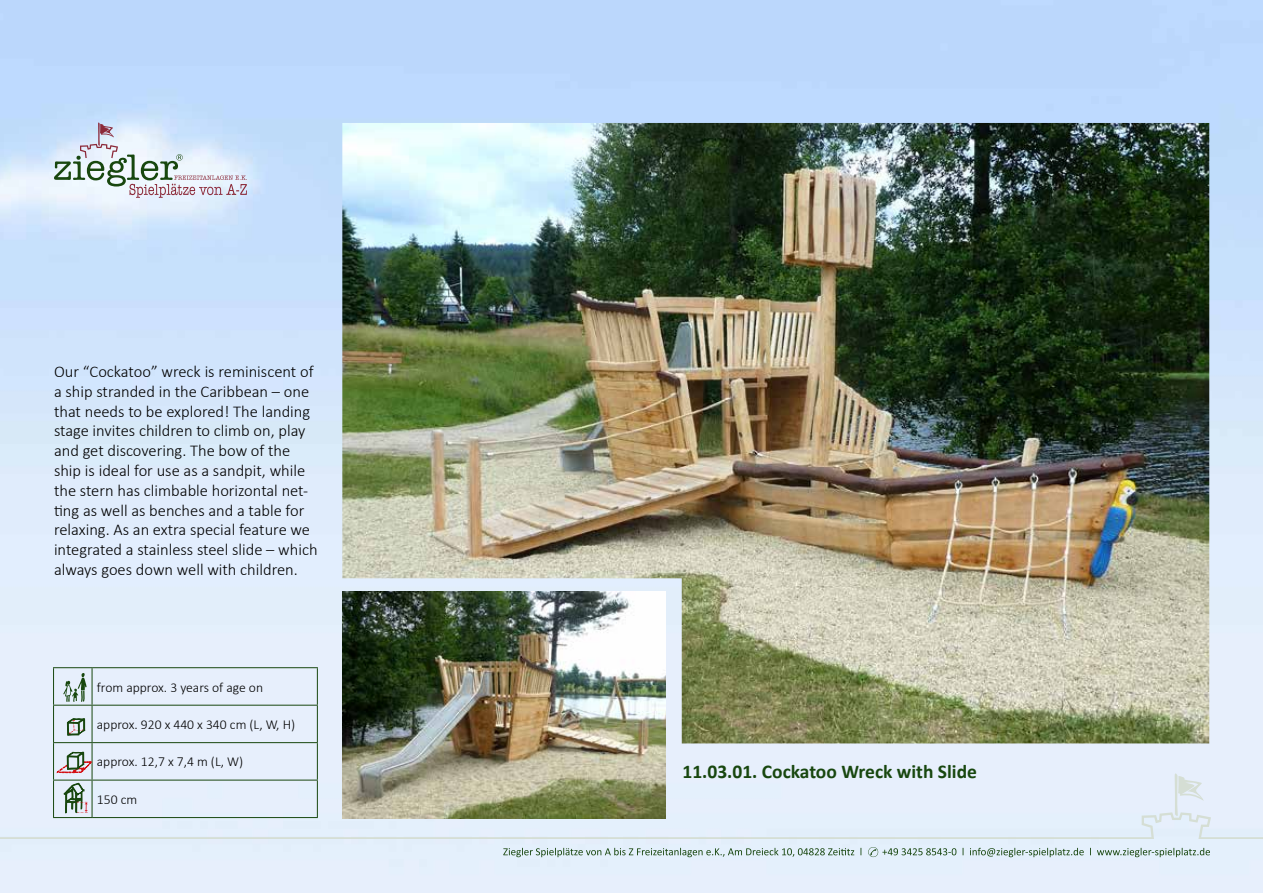
<style>
.page{position:relative;width:1263px;height:893px;background:#fff}
.page>*{position:absolute;margin:0;border:0;box-sizing:border-box;transform-origin:0 0}
.t1{font:700 19.5px "Calibri";color:#18470f}
.t2{font:300 16.5px/19.8px "Calibri";color:#000}
.t3{font:300 13.65px "Calibri";color:#000}
</style>
<div class="page">
<img style="left:0;top:0;width:1263px;height:893px">
<div style="left:0;top:772px;width:1263px;height:67px;background:#e7effc"></div>
<svg style="left:503px;top:847px;width:707px;height:10px;background:#bccecd"></svg>
<svg style="left:54px;top:122px;width:193px;height:76px;background:#cdd8e1"></svg>
<hr style="left:92px;top:668px;width:1px;height:37px;background:#18470f">
<hr style="left:92px;top:706px;width:1px;height:36px;background:#18470f">
<hr style="left:92px;top:743px;width:1px;height:37px;background:#18470f">
<hr style="left:92px;top:781px;width:1px;height:36px;background:#18470f">
<hr style="left:53px;top:667px;width:39px;height:1px;background:#18470f">
<hr style="left:53px;top:668px;width:1px;height:37px;background:#18470f">
<hr style="left:92px;top:667px;width:226px;height:1px;background:#18470f">
<hr style="left:317px;top:668px;width:1px;height:37px;background:#18470f">
<hr style="left:53px;top:705px;width:39px;height:1px;background:#18470f">
<hr style="left:53px;top:706px;width:1px;height:36px;background:#18470f">
<hr style="left:92px;top:705px;width:226px;height:1px;background:#18470f">
<hr style="left:317px;top:706px;width:1px;height:36px;background:#18470f">
<hr style="left:53px;top:742px;width:39px;height:1px;background:#18470f">
<hr style="left:53px;top:743px;width:1px;height:37px;background:#18470f">
<hr style="left:92px;top:742px;width:226px;height:1px;background:#18470f">
<hr style="left:317px;top:743px;width:1px;height:37px;background:#18470f">
<hr style="left:53px;top:780px;width:39px;height:1px;background:#18470f">
<hr style="left:53px;top:781px;width:1px;height:36px;background:#18470f">
<hr style="left:92px;top:780px;width:226px;height:1px;background:#18470f">
<hr style="left:317px;top:781px;width:1px;height:36px;background:#18470f">
<hr style="left:53px;top:817px;width:39px;height:1px;background:#18470f">
<hr style="left:92px;top:817px;width:226px;height:1px;background:#18470f">
<svg style="left:63px;top:783px;width:25px;height:30px"></svg>
<svg style="left:67px;top:718px;width:18px;height:24px"></svg>
<svg style="left:57px;top:752px;width:35px;height:21px"></svg>
<svg style="left:63px;top:673px;width:24px;height:29px"></svg>
<img style="left:342px;top:123px;width:867px;height:620px">
<img style="left:342px;top:592px;width:323px;height:226px">
<p class="t2" style="left:54px;top:361px;width:265px">Our “Cockatoo” wreck is reminiscent of a ship stranded in the Caribbean – one that needs to be explored! The landing stage invites children to climb on, play and get discovering. The bow of the ship is ideal for use as a sandpit, while the stern has climbable horizontal net&shy;ting as well as benches and a table for relaxing. As an extra special feature we integrated a stainless steel slide – which always goes down well with children.</p>
<p class="t3" style="left:97px;top:679px;width:168px">from approx. 3 years of age on</p>
<p class="t3" style="left:97px;top:716px;width:200px">approx. 920 x 440 x 340 cm (L, W, H)</p>
<p class="t3" style="left:97px;top:753px;width:148px">approx. 12,7 x 7,4 m (L, W)</p>
<p class="t3" style="left:97px;top:791px;width:42px">150 cm</p>
<p class="t1" style="left:682px;top:757px;width:296px">11.03.01. Cockatoo Wreck with Slide</p>
</div>
